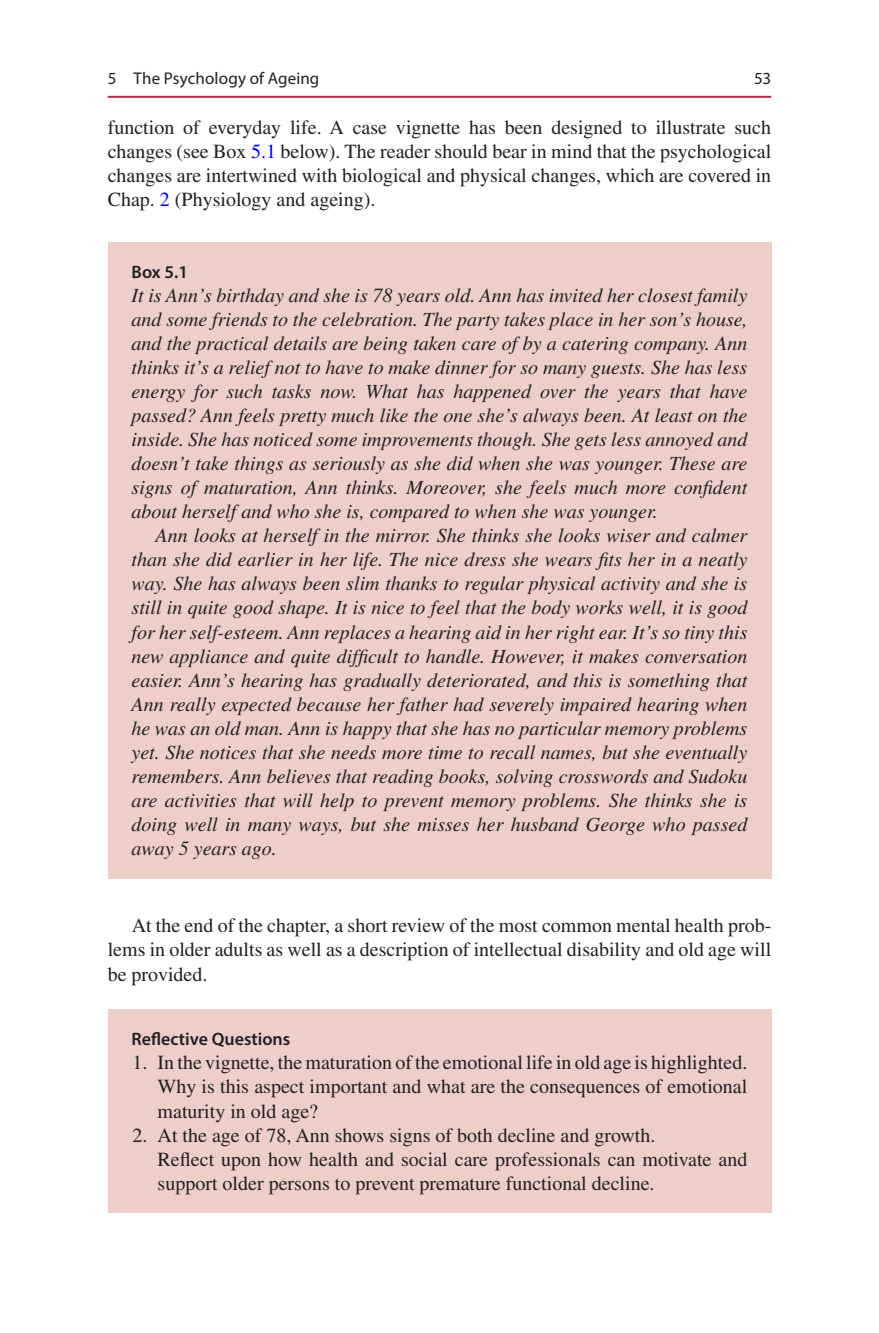
<style>
.page{position:relative;width:879px;height:1333px;background:#fff}
.page>*{position:absolute;margin:0;border:0;box-sizing:border-box;transform-origin:0 0}
.t1{font:italic 20px/24px "Times LT Std";color:#231f20;text-align:justify}
.t2{font:20px/24px "Times LT Std";color:#231f20;text-align:justify}
.t3{font:600 18px "Myriad Pro";color:#231f20}
.t4{font:17px "Myriad Pro";letter-spacing:.01em;color:#231f20}
.s1{color:#00f}
</style>
<div class="page">
<div style="left:108px;top:242px;width:663px;height:636px;background:#edcec9"></div>
<div style="left:108px;top:1009px;width:663px;height:204px;background:#edcec9"></div>
<hr style="left:108px;top:96px;width:663px;height:2px;background:#b6274b">
<p class="t4" style="left:108px;top:68px;width:213px">5 The Psychology of Ageing</p>
<p class="t4" style="left:754px;top:68px;width:19px">53</p>
<p class="t2" style="left:108px;top:116px;width:665px">function of everyday life. A case vignette has been designed to illustrate such changes (see Box <span class="s1">5.1</span> below). The reader should bear in mind that the psychological changes are intertwined with biological and physical changes, which are covered in Chap. <span class="s1">2</span> (Physiology and ageing).</p>
<p class="t3" style="left:132px;top:261px;width:58px">Box 5.1</p>
<p class="t1" style="left:132px;top:284px;width:617px">It is Ann’s birthday and she is 78 years old. Ann has invited her closest family and some friends to the celebration. The party takes place in her son’s house, and the practical details are being taken care of by a catering company. Ann thinks it’s a relief not to have to make dinner for so many guests. She has less energy for such tasks now. What has happened over the years that have passed? Ann feels pretty much like the one she’s always been. At least on the inside. She has noticed some improvements though. She gets less annoyed and doesn’t take things as seriously as she did when she was younger. These are signs of maturation, Ann thinks. Moreover, she feels much more confident about herself and who she is, compared to when she was younger.</p>
<p class="t1" style="left:132px;top:524px;width:617px;text-indent:24px">Ann looks at herself in the mirror. She thinks she looks wiser and calmer than she did earlier in her life. The nice dress she wears fits her in a neatly way. She has always been slim thanks to regular physical activity and she is still in quite good shape. It is nice to feel that the body works well, it is good for her self-esteem. Ann replaces a hearing aid in her right ear. It’s so tiny this new appliance and quite difficult to handle. However, it makes conversation easier. Ann’s hearing has gradually deteriorated, and this is something that Ann really expected because her father had severely impaired hearing when he was an old man. Ann is happy that she has no particular memory problems yet. She notices that she needs more time to recall names, but she eventually remembers. Ann believes that reading books, solving crosswords and Sudoku are activities that will help to prevent memory problems. She thinks she is doing well in many ways, but she misses her husband George who passed away 5 years ago.</p>
<p class="t2" style="left:108px;top:913px;width:665px;text-indent:24px">At the end of the chapter, a short review of the most common mental health prob&shy;lems in older adults as well as a description of intellectual disability and old age will be provided.</p>
<p class="t3" style="left:132px;top:1027px;width:160px">Reflective Questions</p>
<p class="t2" style="left:158px;top:1050px;width:591px;text-indent:-25px">1. In the vignette, the maturation of the emotional life in old age is highlighted.<br>Why is this aspect important and what are the consequences of emotional maturity in old age?</p>
<p class="t2" style="left:158px;top:1122px;width:591px;text-align:left;text-indent:-25px">2. At the age of 78, Ann shows signs of both decline and growth.<br>Reflect upon how health and social care professionals can motivate and support older persons to prevent premature functional decline.</p>
</div>
